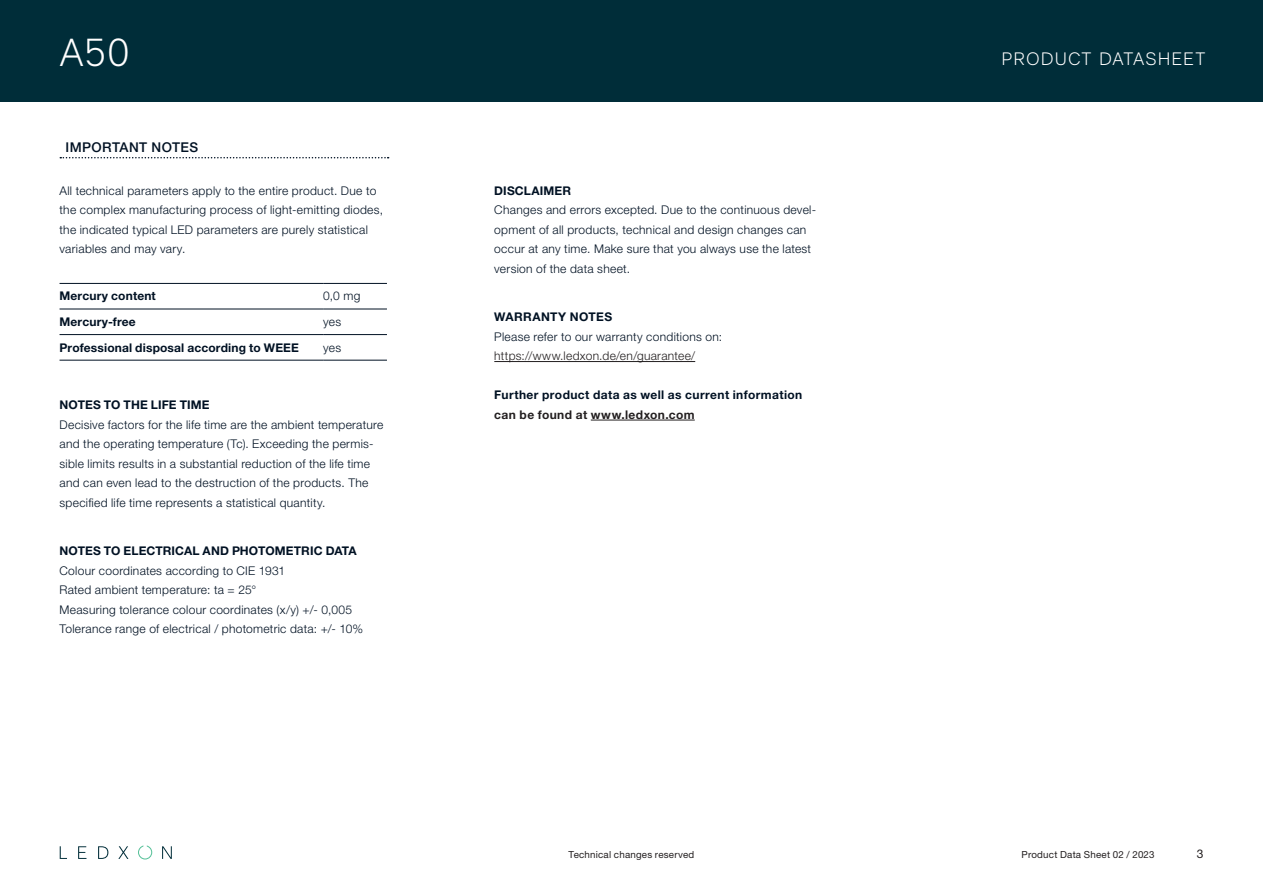
<style>
.page{position:relative;width:1263px;height:893px;background:#fff}
.page>*{position:absolute;margin:0;border:0;box-sizing:border-box;transform-origin:0 0}
.t1{font:300 39px "RM Neue";color:#fff}
.t2{font:300 18px "RM Neue";letter-spacing:.05em;color:#fff}
.t3{font:500 13.5px "Helvetica Neue LT Std";letter-spacing:.03em;color:#001123}
.t4{font:300 12px/19.5px "Helvetica Neue LT Std";letter-spacing:.025em;color:#001123}
.t5{font:700 12px "Helvetica Neue LT Std";letter-spacing:.015em;color:#001123}
.t6{font:300 12px "Helvetica Neue LT Std";letter-spacing:.025em;color:#231f20}
.t7{font:700 12px "Helvetica Neue LT Std";letter-spacing:.035em;color:#231f20}
.t8{font:12px "Helvetica Neue LT Std";color:#231f20}
.t9{font:9.75px "Helvetica Neue LT Std";letter-spacing:.02em;color:#231f20}
</style>
<div class="page">
<div style="left:0;top:0;width:1263px;height:102px;background:#002d39"></div>
<svg style="left:60px;top:846px;width:7px;height:13px"></svg>
<svg style="left:78px;top:846px;width:8px;height:13px"></svg>
<svg style="left:98px;top:846px;width:10px;height:13px"></svg>
<svg style="left:118px;top:846px;width:10px;height:13px"></svg>
<svg style="left:162px;top:846px;width:10px;height:13px"></svg>
<svg style="left:138px;top:845px;width:14px;height:14px"></svg>
<svg style="left:60px;top:157px;width:329px;height:1px"></svg>
<hr style="left:494px;top:361px;width:201px;height:1px;background:#231f20">
<hr style="left:591px;top:420px;width:104px;height:1px;background:#231f20">
<hr style="left:60px;top:283px;width:263px;height:1px;background:#001123">
<hr style="left:323px;top:283px;width:64px;height:1px;background:#001123">
<hr style="left:60px;top:309px;width:263px;height:1px;background:#001123">
<hr style="left:323px;top:309px;width:64px;height:1px;background:#001123">
<hr style="left:60px;top:334px;width:263px;height:1px;background:#001123">
<hr style="left:323px;top:334px;width:64px;height:1px;background:#001123">
<hr style="left:60px;top:360px;width:263px;height:1px;background:#001123">
<hr style="left:323px;top:360px;width:64px;height:1px;background:#001123">
<h1 class="t1" style="left:60px;top:29px;width:72px">A50</h1>
<p class="t3" style="left:66px;top:139px;width:134px">IMPORTANT NOTES</p>
<p class="t4" style="left:60px;top:180px;width:325px">All technical parameters apply to the entire product. Due to the complex manufacturing process of light-emitting diodes, the indicated typical LED parameters are purely statistical variables and may vary.</p>
<p class="t5" style="left:60px;top:289px;width:98px">Mercury content</p>
<p class="t4" style="left:323px;top:286px;width:39px">0,0 mg</p>
<p class="t5" style="left:60px;top:314px;width:78px">Mercury-free</p>
<p class="t4" style="left:323px;top:312px;width:20px">yes</p>
<p class="t5" style="left:60px;top:340px;width:241px">Professional disposal according to WEEE</p>
<p class="t4" style="left:323px;top:337px;width:20px">yes</p>
<p class="t5" style="left:60px;top:397px;width:151px">NOTES TO THE LIFE TIME</p>
<p class="t4" style="left:60px;top:414px;width:325px">Decisive factors for the life time are the ambient temperature and the operating temperature (Tc). Exceeding the permis&shy;sible limits results in a substantial reduction of the life time and can even lead to the destruction of the products. The specified life time represents a statistical quantity.</p>
<p class="t5" style="left:60px;top:544px;width:299px">NOTES TO ELECTRICAL AND PHOTOMETRIC DATA</p>
<p class="t4" style="left:60px;top:561px;width:305px">Colour coordinates according to CIE 1931<br>Rated ambient temperature: ta = 25°<br>Measuring tolerance colour coordinates (x/y) +/- 0,005<br>Tolerance range of electrical / photometric data: +/- 10%</p>
<p class="t5" style="left:494px;top:183px;width:78px">DISCLAIMER</p>
<p class="t4" style="left:494px;top:200px;width:323px">Changes and errors excepted. Due to the continuous devel&shy;opment of all products, technical and design changes can occur at any time. Make sure that you always use the latest version of the data sheet.</p>
<p class="t5" style="left:494px;top:310px;width:119px">WARRANTY NOTES</p>
<p class="t4" style="left:494px;top:327px;width:229px">Please refer to our warranty conditions on:</p>
<p class="t6" style="left:494px;top:349px;width:202px">https://www.ledxon.de/en/guarantee/</p>
<p class="t5" style="left:494px;top:388px;width:310px">Further product data as well as current information</p>
<p class="t7" style="left:494px;top:407px;width:202px">can be found at www.ledxon.com</p>
<h2 class="t2" style="left:1002px;top:48px;width:205px">PRODUCT DATASHEET</h2>
<p class="t9" style="left:569px;top:848px;width:127px">Technical changes reserved</p>
<p class="t9" style="left:1022px;top:848px;width:134px">Product Data Sheet 02 / 2023</p>
<p class="t8" style="left:1197px;top:846px;width:8px">3</p>
</div>
